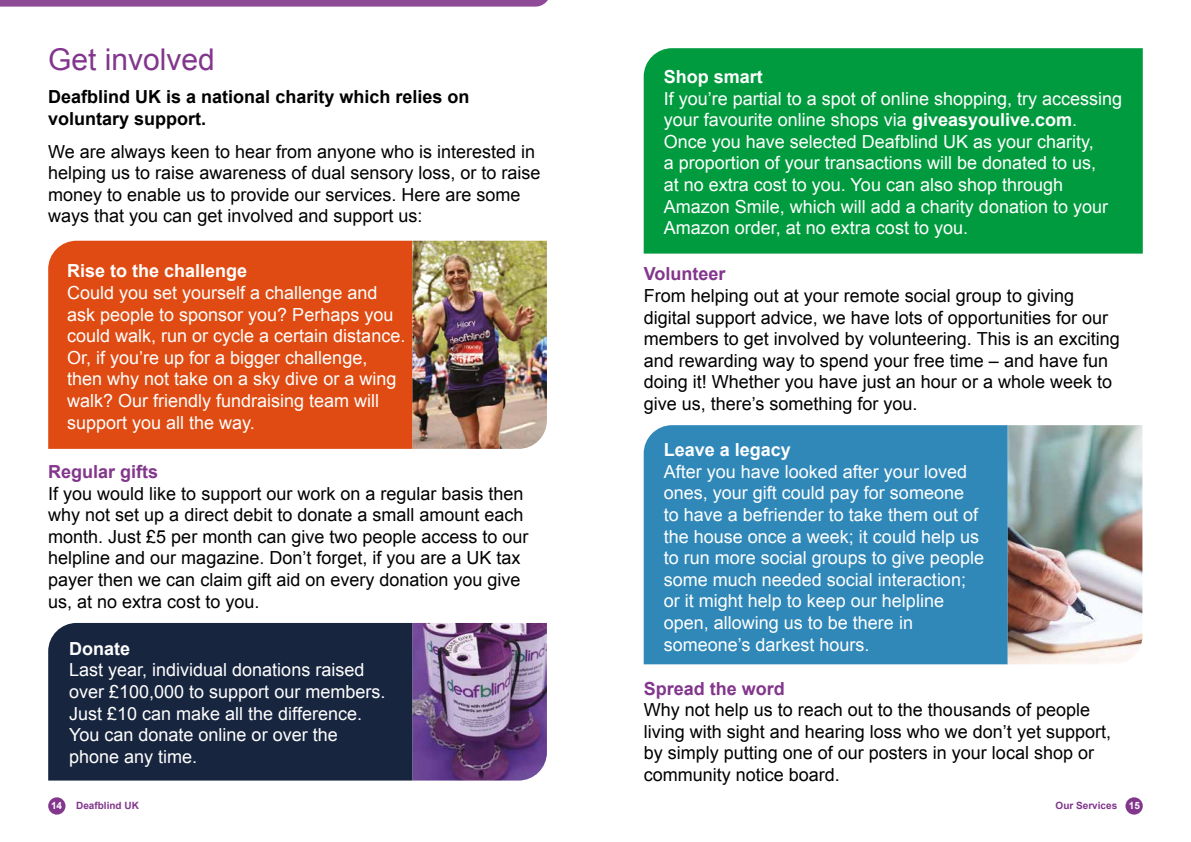
<style>
.page{position:relative;width:1191px;height:842px;background:#fff}
.page>*{position:absolute;margin:0;border:0;box-sizing:border-box;transform-origin:0 0}
.t1{font:30px "Arial";color:#82368c}
.t2{font:18px/21.6px "Arial";color:#fff}
.t3{font:18px/21.6px "Arial";color:#000}
.t4{font:700 18px/21.6px "Arial";color:#000}
.t5{font:700 18px "Arial";color:#fff}
.t6{font:700 18px "Arial";color:#82368c}
.t7{font:700 10px "Arial";color:#82368c}
.t8{font:700 10px "Arial";color:#fff}
.s1{font-weight:700}
.s2{color:#fff}
</style>
<div class="page">
<div style="left:643px;top:48px;width:499px;height:206px;background:#009b3e"></div>
<div style="left:643px;top:425px;width:364px;height:239px;background:#3088b9"></div>
<div style="left:48px;top:797px;width:17px;height:18px;background:#82368c;border-radius:50%"></div>
<div style="left:1125px;top:797px;width:17px;height:18px;background:#82368c;border-radius:50%"></div>
<svg style="left:0;top:0;width:548px;height:7px;background:#95559d"></svg>
<img style="left:412px;top:623px;width:135px;height:157px">
<img style="left:412px;top:241px;width:135px;height:208px">
<img style="left:1007px;top:425px;width:135px;height:239px">
<div style="left:48px;top:241px;width:364px;height:208px;background:#df4b12"></div>
<div style="left:48px;top:623px;width:364px;height:157px;background:#18253f"></div>
<h1 class="t1" style="left:48px;top:40px;width:168px">Get involved</h1>
<p class="t4" style="left:48px;top:86px;width:423px">Deafblind UK is a national charity which relies on voluntary support.</p>
<p class="t3" style="left:48px;top:141px;width:494px">We are always keen to hear from anyone who is interested in helping us to raise awareness of dual sensory loss, or to raise money to enable us to provide our services. Here are some ways that you can get involved and support us:</p>
<p class="t5" style="left:67px;top:259px;width:182px">Rise to the challenge</p>
<p class="t2" style="left:67px;top:282px;width:340px">Could you set yourself a challenge and ask people to sponsor you? Perhaps you could walk, run or cycle a certain distance.<br>Or, if you’re up for a bigger challenge, then why not take on a sky dive or a wing walk? Our friendly fundraising team will support you all the way.</p>
<p class="t6" style="left:48px;top:460px;width:112px">Regular gifts</p>
<p class="t3" style="left:48px;top:483px;width:482px">If you would like to support our work on a regular basis then why not set up a direct debit to donate a small amount each month. Just £5 per month can give two people access to our helpline and our magazine. Don’t forget, if you are a UK tax payer then we can claim gift aid on every donation you give us, at no extra cost to you.</p>
<p class="t5" style="left:69px;top:636px;width:63px">Donate</p>
<p class="t2" style="left:69px;top:659px;width:318px">Last year, individual donations raised over £100,000 to support our members.<br>Just £10 can make all the difference.<br>You can donate online or over the phone any time.</p>
<p class="t5" style="left:664px;top:65px;width:101px">Shop smart</p>
<p class="t2" style="left:664px;top:88px;width:460px">If you’re partial to a spot of online shopping, try accessing your favourite online shops via <span class="s1">giveasyoulive.com</span>.<br>Once you have selected Deafblind UK as your charity,<br>a proportion of your transactions will be donated to us,<br>at no extra cost to you. You can also shop through Amazon Smile, which will add a charity donation to your Amazon order, at no extra cost to you.</p>
<p class="t6" style="left:643px;top:262px;width:83px">Volunteer</p>
<p class="t3" style="left:643px;top:285px;width:477px">From helping out at your remote social group to giving digital support advice, we have lots of opportunities for our members to get involved by volunteering. This is an exciting and rewarding way to spend your free time – and have fun doing it! Whether you have just an hour or a whole week to give us, there’s something for you.</p>
<p class="t5" style="left:664px;top:438px;width:129px">Leave a legacy</p>
<p class="t2" style="left:664px;top:461px;width:322px">After you have looked after your loved ones, your gift could pay for someone<br>to have a befriender to take them out of the house once a week; it could help us to run more social groups to give people some much needed social interaction; or it might help to keep our helpline open, allowing us to be there in someone’s darkest hours.</p>
<p class="t6" style="left:643px;top:676px;width:143px">Spread the word</p>
<p class="t3" style="left:643px;top:699px;width:469px">Why not help us to reach out to the thousands of people living with sight and hearing loss who we don’t yet support, by simply putting one of our posters in your local shop or community notice board.</p>
<p class="t8" style="left:51px;top:799px;width:13px">14</p>
<p class="t7" style="left:76px;top:799px;width:64px">Deafblind UK</p>
<p class="t7" style="left:1055px;top:799px;width:86px">Our Services <span class="s2">15</span></p>
</div>
